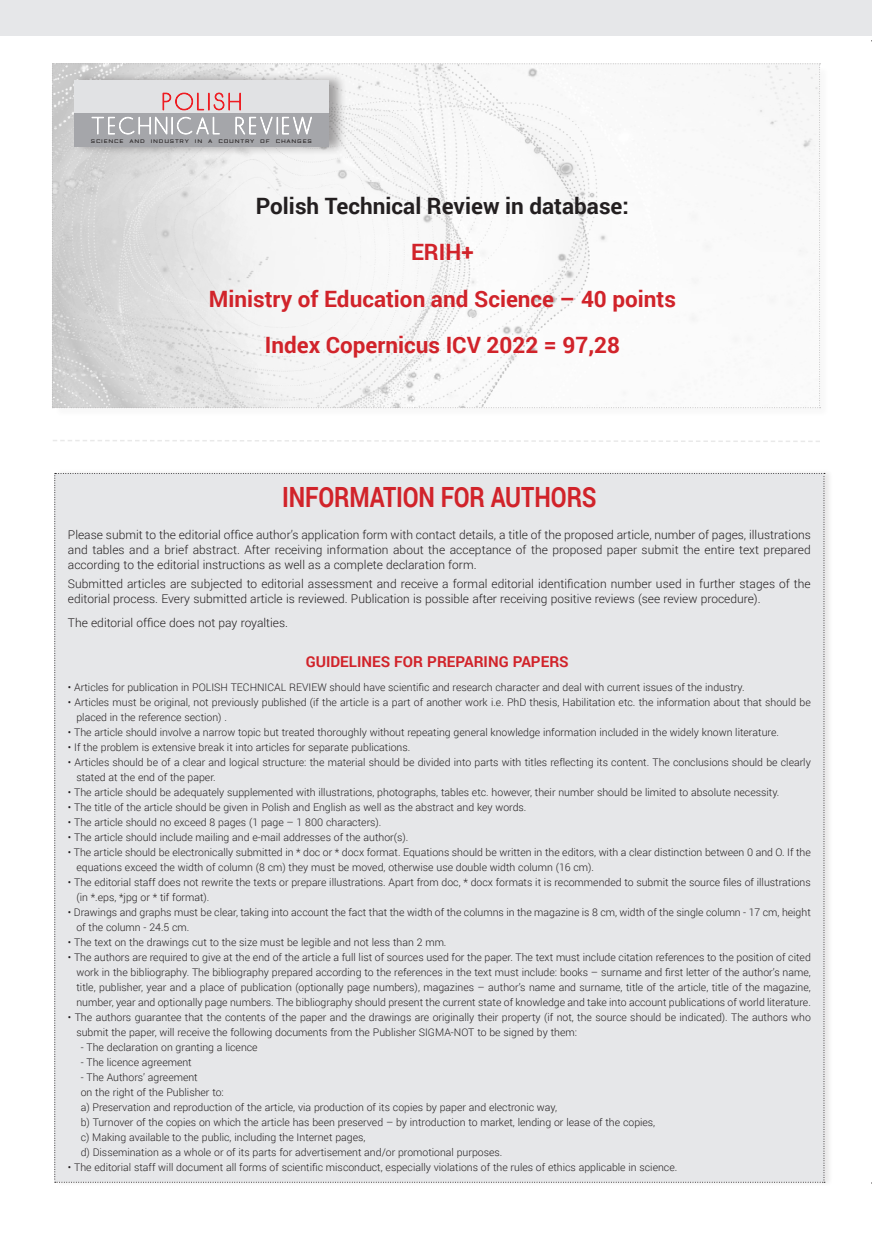
<style>
.page{position:relative;width:872px;height:1234px;background:#fff}
.page>*{position:absolute;margin:0;border:0;box-sizing:border-box;transform-origin:0 0}
.Footnote_text{font:700 27.9px "Roboto";letter-spacing:-.005em;color:#d1232a;scale:.84 1}
.Footnote_text-2{font:700 22.5px "Roboto";color:#d1232a}
.Footnote_text-3{font:700 22.5px "Roboto";color:#231f20}
.tekst_podstawowy{font:700 15px "Roboto";color:#d1232a}
.tekst_podstawowy-2{font:300 12px/15px "Roboto";color:#231f20;text-align:justify}
.tekst_podstawowy-3{font:300 10.5px/15px "Roboto";color:#231f20}
.t1{font:5.1px "Aldrich";letter-spacing:.12em;color:#231f20;scale:1.19 1}
</style>
<div class="page">
<div style="left:54px;top:65px;width:776px;height:353px;background:#fafafa"></div>
<div style="left:0;top:0;width:872px;height:36px;background:#e6e7e9"></div>
<svg style="left:53px;top:440px;width:767px;height:2px"></svg>
<div style="left:55px;top:469px;width:778px;height:717px;background:#231f20;opacity:.1"></div>
<div style="left:54px;top:473px;width:771px;height:709px;background:#e6e7e9"></div>
<svg style="left:52px;top:63px;width:768px;height:345px"></svg>
<p class="t1" style="left:91px;top:138px;width:187px">SCIENCE AND INDUSTRY IN A COUNTRY OF CHANGES</p>
<p class="Footnote_text-3" style="left:256px;top:190px;width:374px">Polish Technical Review in database:</p>
<p class="Footnote_text-2" style="left:411px;top:236px;width:64px">ERIH+</p>
<p class="Footnote_text-2" style="left:209px;top:283px;width:469px">Ministry of Education and Science – 40 points</p>
<p class="Footnote_text-2" style="left:265px;top:329px;width:357px">Index Copernicus ICV 2022 = 97,28</p>
<p class="Footnote_text" style="left:282px;top:477px;width:375px">INFORMATION FOR AUTHORS</p>
<p class="tekst_podstawowy-2" style="left:68px;top:526px;width:744px">Please submit to the editorial office author’s application form with contact details, a title of the proposed article, number of pages, illustrations and tables and a brief abstract. After receiving information about the acceptance of the proposed paper submit the entire text prepared according to the editorial instructions as well as a complete declaration form.</p>
<p class="tekst_podstawowy-2" style="left:68px;top:576px;width:744px">Submitted articles are subjected to editorial assessment and receive a formal editorial identification number used in further stages of the editorial process. Every submitted article is reviewed. Publication is possible after receiving positive reviews (see review procedure).</p>
<p class="tekst_podstawowy-2" style="left:68px;top:614px;width:222px">The editorial office does not pay royalties.</p>
<p class="tekst_podstawowy" style="left:306px;top:651px;width:264px">GUIDELINES FOR PREPARING PAPERS</p>
<p class="tekst_podstawowy-3" style="left:68px;top:679px;width:678px">• Articles for publication in POLISH TECHNICAL REVIEW should have scientific and research character and deal with current issues of the industry.</p>
<p class="tekst_podstawowy-3" style="left:76px;top:694px;width:736px;text-indent:-9px">• Articles must be original, not previously published (if the article is a part of another work i.e. PhD thesis, Habilitation etc. the information about that should be placed in the reference section) .</p>
<p class="tekst_podstawowy-3" style="left:68px;top:724px;width:712px">• The article should involve a narrow topic but treated thoroughly without repeating general knowledge information included in the widely known literature.</p>
<p class="tekst_podstawowy-3" style="left:68px;top:739px;width:344px">• If the problem is extensive break it into articles for separate publications.</p>
<p class="tekst_podstawowy-3" style="left:76px;top:754px;width:736px;text-indent:-9px">• Articles should be of a clear and logical structure: the material should be divided into parts with titles reflecting its content. The conclusions should be clearly stated at the end of the paper.</p>
<p class="tekst_podstawowy-3" style="left:68px;top:784px;width:713px">• The article should be adequately supplemented with illustrations, photographs, tables etc. however, their number should be limited to absolute necessity.</p>
<p class="tekst_podstawowy-3" style="left:68px;top:799px;width:460px">• The title of the article should be given in Polish and English as well as the abstract and key words.</p>
<p class="tekst_podstawowy-3" style="left:68px;top:814px;width:315px">• The article should no exceed 8 pages (1 page – 1 800 characters).</p>
<p class="tekst_podstawowy-3" style="left:68px;top:829px;width:342px">• The article should include mailing and e-mail addresses of the author(s).</p>
<p class="tekst_podstawowy-3" style="left:76px;top:844px;width:736px;text-indent:-9px">• The article should be electronically submitted in * doc or * docx format. Equations should be written in the editors, with a clear distinction between 0 and O. If the equations exceed the width of column (8 cm) they must be moved, otherwise use double width column (16 cm).</p>
<p class="tekst_podstawowy-3" style="left:76px;top:874px;width:736px;text-indent:-9px">• The editorial staff does not rewrite the texts or prepare illustrations. Apart from doc, * docx formats it is recommended to submit the source files of illustrations (in *.eps, *jpg or * tif format).</p>
<p class="tekst_podstawowy-3" style="left:76px;top:904px;width:736px;text-indent:-9px">• Drawings and graphs must be clear, taking into account the fact that the width of the columns in the magazine is 8 cm, width of the single column - 17 cm, height of the column - 24.5 cm.</p>
<p class="tekst_podstawowy-3" style="left:68px;top:934px;width:380px">• The text on the drawings cut to the size must be legible and not less than 2 mm.</p>
<p class="tekst_podstawowy-3" style="left:76px;top:949px;width:736px;text-align:justify;text-indent:-9px">• The authors are required to give at the end of the article a full list of sources used for the paper. The text must include citation references to the position of cited work in the bibliography. The bibliography prepared according to the references in the text must include: books – surname and first letter of the author’s name, title, publisher, year and a place of publication (optionally page numbers), magazines – author’s name and surname, title of the article, title of the magazine, number, year and optionally page numbers. The bibliography should present the current state of knowledge and take into account publications of world literature.</p>
<p class="tekst_podstawowy-3" style="left:76px;top:1009px;width:736px;text-indent:-9px">• The authors guarantee that the contents of the paper and the drawings are originally their property (if not, the source should be indicated). The authors who submit the paper, will receive the following documents from the Publisher SIGMA-NOT to be signed by them:</p>
<p class="tekst_podstawowy-3" style="left:81px;top:1039px;width:178px">- The declaration on granting a licence</p>
<p class="tekst_podstawowy-3" style="left:81px;top:1054px;width:113px">- The licence agreement</p>
<p class="tekst_podstawowy-3" style="left:81px;top:1069px;width:119px">- The Authors’ agreement</p>
<p class="tekst_podstawowy-3" style="left:81px;top:1084px;width:145px">on the right of the Publisher to:</p>
<p class="tekst_podstawowy-3" style="left:81px;top:1099px;width:478px">a) Preservation and reproduction of the article, via production of its copies by paper and electronic way,</p>
<p class="tekst_podstawowy-3" style="left:81px;top:1114px;width:576px">b) Turnover of the copies on which the article has been preserved – by introduction to market, lending or lease of the copies,</p>
<p class="tekst_podstawowy-3" style="left:81px;top:1129px;width:286px">c) Making available to the public, including the Internet pages,</p>
<p class="tekst_podstawowy-3" style="left:81px;top:1144px;width:423px">d) Dissemination as a whole or of its parts for advertisement and/or promotional purposes.</p>
<p class="tekst_podstawowy-3" style="left:68px;top:1159px;width:611px">• The editorial staff will document all forms of scientific misconduct, especially violations of the rules of ethics applicable in science.</p>
</div>
